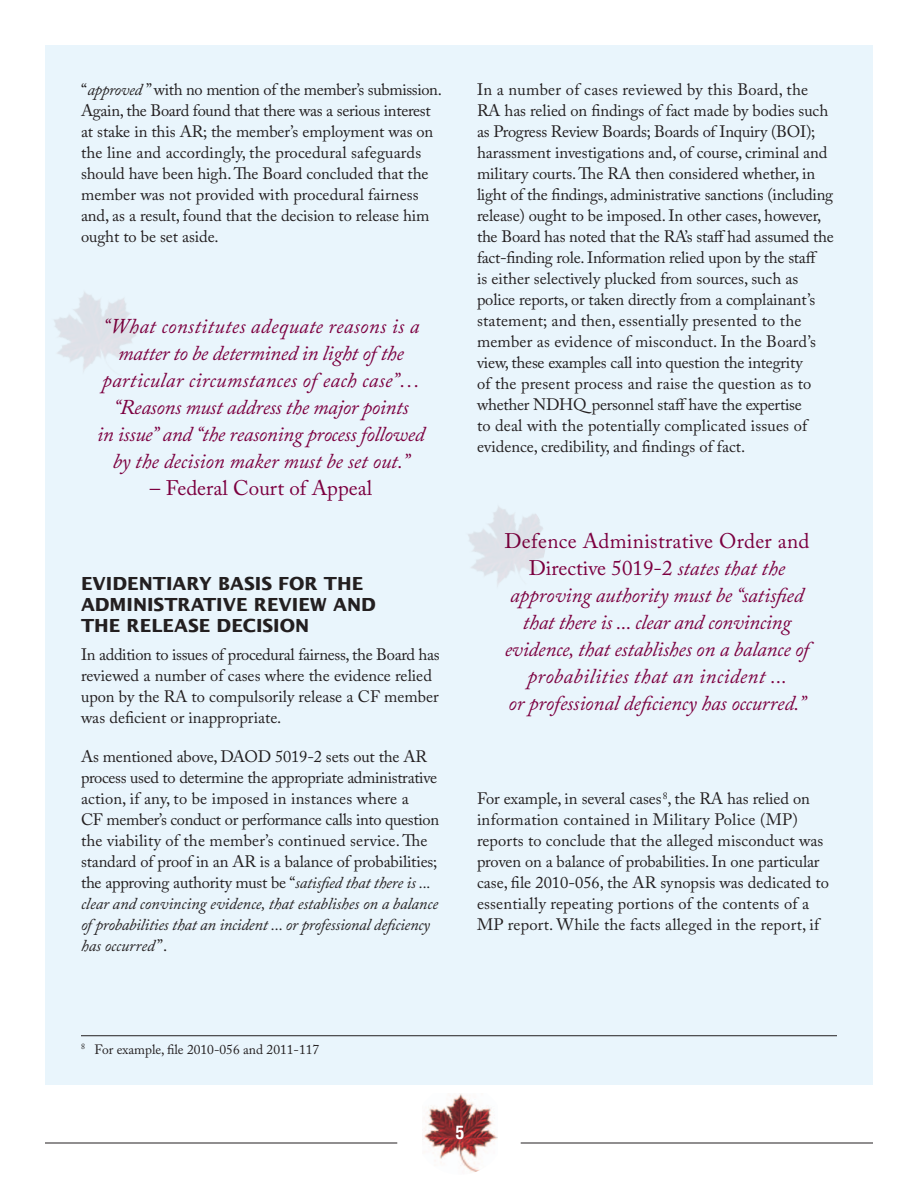
<style>
.page{position:relative;width:918px;height:1188px;background:#fff}
.page>*{position:absolute;margin:0;border:0;box-sizing:border-box;transform-origin:0 0}
.t1{font:italic 21px/27px "Adobe Caslon Pro";letter-spacing:-.005em;color:#7c0040;text-align:center}
.t2{font:21px "Adobe Caslon Pro";color:#7c0040}
.t3{font:700 18px/21px "Lucida Sans Std";color:#231f20}
.t4{font:700 condensed 18px "Helvetica LT Std";color:#fff}
.t5{font:16.5px/21px "Adobe Caslon Pro";letter-spacing:-.005em;color:#231f20}
.t6{font:13.5px "Adobe Caslon Pro";color:#231f20}
.s1{font-style:italic}
.s2{font-style:normal}
</style>
<div class="page">
<img style="left:424px;top:1094px;width:73px;height:78px">
<hr style="left:45px;top:1143px;width:352px;height:1px;background:#231f20">
<hr style="left:521px;top:1143px;width:352px;height:1px;background:#231f20">
<div style="left:45px;top:45px;width:828px;height:1039px;background:#e9f5fc"></div>
<hr style="left:81px;top:1035px;width:756px;height:1px;background:#231f20">
<p class="t5" style="left:81px;top:79px;width:362px">“<span class="s1">approved</span> ” with no mention of the member’s submission.<br>Again, the Board found that there was a serious interest at stake in this AR; the member’s employment was on the line and accordingly, the procedural safeguards should have been high. The Board concluded that the member was not provided with procedural fairness and, as a result, found that the decision to release him ought to be set aside.</p>
<p class="t1" style="left:97px;top:312px;width:329px">“What constitutes adequate reasons is a matter to be determined in light of the particular circumstances of each case”… “Reasons must address the major points<br>in issue” and “the reasoning process followed by the decision maker must be set out.”</p>
<p class="t2" style="left:150px;top:475px;width:224px">– Federal Court of Appeal</p>
<p class="t3" style="left:81px;top:573px;width:296px">EVIDENTIARY BASIS FOR THE<br>ADMINISTRATIVE REVIEW AND<br>THE RELEASE DECISION</p>
<p class="t5" style="left:81px;top:644px;width:360px">In addition to issues of procedural fairness, the Board has reviewed a number of cases where the evidence relied upon by the RA to compulsorily release a CF member was deficient or inappropriate.</p>
<p class="t5" style="left:81px;top:746px;width:360px">As mentioned above, DAOD 5019-2 sets out the AR process used to determine the appropriate administrative action, if any, to be imposed in instances where a<br>CF member’s conduct or performance calls into question the viability of the member’s continued service. The standard of proof in an AR is a balance of probabilities; the approving authority must be “<span class="s1">satisfied that there is ... clear and convincing evidence, that establishes on a balance of probabilities that an incident ... or professional deficiency has occurred</span> ”.</p>
<p class="t5" style="left:477px;top:78px;width:358px">In a number of cases reviewed by this Board, the RA has relied on findings of fact made by bodies such as Progress Review Boards; Boards of Inquiry (BOI); harassment investigations and, of course, criminal and military courts. The RA then considered whether, in light of the findings, administrative sanctions (including release) ought to be imposed. In other cases, however, the Board has noted that the RA’s staff had assumed the fact-finding role. Information relied upon by the staff<br>is either selectively plucked from sources, such as police reports, or taken directly from a complainant’s statement; and then, essentially presented to the member as evidence of misconduct. In the Board’s view, these examples call into question the integrity<br>of the present process and raise the question as to whether NDHQ personnel staff have the expertise<br>to deal with the potentially complicated issues of evidence, credibility, and findings of fact.</p>
<p class="t1" style="left:505px;top:527px;width:306px"><span class="s2">Defence Administrative Order and Directive 5019-2</span> states that the approving authority must be “satisfied that there is ... clear and convincing evidence, that establishes on a balance of probabilities that an incident ...<br>or professional deficiency has occurred.”</p>
<p class="t5" style="left:477px;top:788px;width:354px">For example, in several cases<sup>8</sup>, the RA has relied on information contained in Military Police (MP) reports to conclude that the alleged misconduct was proven on a balance of probabilities. In one particular case, file 2010-056, the AR synopsis was dedicated to essentially repeating portions of the contents of a MP report. While the facts alleged in the report, if</p>
<p class="t6" style="left:81px;top:1041px;width:240px"><sup>8</sup> For example, file 2010-056 and 2011-117</p>
<p class="t4" style="left:455px;top:1121px;width:10px">5</p>
</div>
